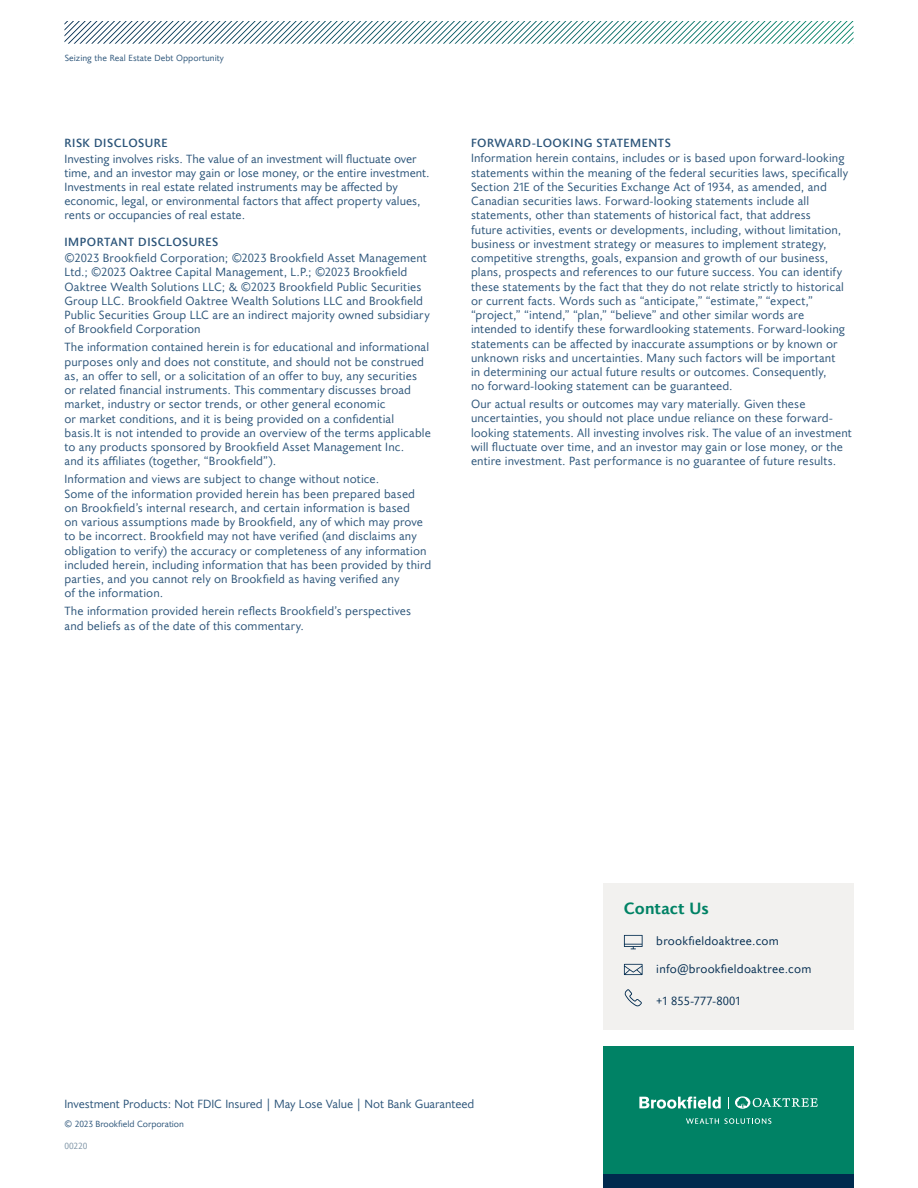
<style>
.page{position:relative;width:918px;height:1188px;background:#fff}
.page>*{position:absolute;margin:0;border:0;box-sizing:border-box;transform-origin:0 0}
.t1{font:700 16.5px "Joanna Sans Nova";color:#008265}
.t2{font:12px/14.2px "Joanna Sans Nova";letter-spacing:.005em;color:#2b5479}
.t3{font:12px "Joanna Sans Nova";letter-spacing:.02em;color:#002a4e}
.t4{font:500 12px "Joanna Sans Nova";letter-spacing:.04em;color:#2b5479}
.t5{font:9px "Joanna Sans Nova";color:#2b5479}
.t6{font:9px "Joanna Sans Nova";letter-spacing:-.01em;color:#7a91a3}
</style>
<div class="page">
<svg style="left:64px;top:21px;width:790px;height:23px"></svg>
<div style="left:603px;top:1173px;width:251px;height:15px;background:#002a4e"></div>
<div style="left:603px;top:1046px;width:251px;height:127px;background:#008265"></div>
<svg style="left:639px;top:1097px;width:82px;height:12px"></svg>
<svg style="left:735px;top:1096px;width:83px;height:13px"></svg>
<svg style="left:686px;top:1118px;width:85px;height:6px"></svg>
<div style="left:603px;top:884px;width:251px;height:146px;background:#f2f1ef"></div>
<svg style="left:624px;top:935px;width:19px;height:14px"></svg>
<svg style="left:624px;top:964px;width:19px;height:11px"></svg>
<svg style="left:624px;top:989px;width:18px;height:17px"></svg>
<p class="t5" style="left:65px;top:51px;width:161px">Seizing the Real Estate Debt Opportunity</p>
<p class="t4" style="left:64px;top:134px;width:105px">RISK DISCLOSURE</p>
<p class="t2" style="left:64px;top:151px;width:367px">Investing involves risks. The value of an investment will fluctuate over time, and an investor may gain or lose money, or the entire investment.<br>Investments in real estate related instruments may be affected by economic, legal, or environmental factors that affect property values, rents or occupancies of real estate.</p>
<p class="t4" style="left:64px;top:234px;width:155px">IMPORTANT DISCLOSURES</p>
<p class="t2" style="left:64px;top:250px;width:367px">©2023 Brookfield Corporation; ©2023 Brookfield Asset Management Ltd.; ©2023 Oaktree Capital Management, L.P.; ©2023 Brookfield Oaktree Wealth Solutions LLC; &amp; ©2023 Brookfield Public Securities Group LLC. Brookfield Oaktree Wealth Solutions LLC and Brookfield Public Securities Group LLC are an indirect majority owned subsidiary of Brookfield Corporation</p>
<p class="t2" style="left:64px;top:340px;width:368px">The information contained herein is for educational and informational purposes only and does not constitute, and should not be construed as, an offer to sell, or a solicitation of an offer to buy, any securities or related financial instruments. This commentary discusses broad market, industry or sector trends, or other general economic<br>or market conditions, and it is being provided on a confidential basis.It is not intended to provide an overview of the terms applicable to any products sponsored by Brookfield Asset Management Inc.<br>and its affiliates (together, “Brookfield”).</p>
<p class="t2" style="left:64px;top:472px;width:368px">Information and views are subject to change without notice.<br>Some of the information provided herein has been prepared based on Brookfield’s internal research, and certain information is based<br>on various assumptions made by Brookfield, any of which may prove to be incorrect. Brookfield may not have verified (and disclaims any obligation to verify) the accuracy or completeness of any information included herein, including information that has been provided by third parties, and you cannot rely on Brookfield as having verified any<br>of the information.</p>
<p class="t2" style="left:64px;top:604px;width:348px">The information provided herein reflects Brookfield’s perspectives and beliefs as of the date of this commentary.</p>
<p class="t4" style="left:471px;top:134px;width:201px">FORWARD-LOOKING STATEMENTS</p>
<p class="t2" style="left:471px;top:151px;width:379px">Information herein contains, includes or is based upon forward-looking statements within the meaning of the federal securities laws, specifically Section 21E of the Securities Exchange Act of 1934, as amended, and Canadian securities laws. Forward-looking statements include all statements, other than statements of historical fact, that address<br>future activities, events or developments, including, without limitation, business or investment strategy or measures to implement strategy, competitive strengths, goals, expansion and growth of our business, plans, prospects and references to our future success. You can identify these statements by the fact that they do not relate strictly to historical or current facts. Words such as “anticipate,” “estimate,” “expect,” “project,” “intend,” “plan,” “believe” and other similar words are intended to identify these forwardlooking statements. Forward-looking statements can be affected by inaccurate assumptions or by known or unknown risks and uncertainties. Many such factors will be important<br>in determining our actual future results or outcomes. Consequently,<br>no forward-looking statement can be guaranteed.</p>
<p class="t2" style="left:471px;top:396px;width:383px">Our actual results or outcomes may vary materially. Given these uncertainties, you should not place undue reliance on these forward&shy;looking statements. All investing involves risk. The value of an investment will fluctuate over time, and an investor may gain or lose money, or the entire investment. Past performance is no guarantee of future results.</p>
<h1 class="t1" style="left:624px;top:896px;width:86px">Contact Us</h1>
<p class="t3" style="left:656px;top:932px;width:124px">brookfieldoaktree.com</p>
<p class="t3" style="left:656px;top:960px;width:157px">info@brookfieldoaktree.com</p>
<p class="t3" style="left:656px;top:992px;width:85px">+1 855-777-8001</p>
<p class="t2" style="left:64px;top:1096px;width:411px">Investment Products: Not FDIC Insured | May Lose Value | Not Bank Guaranteed</p>
<p class="t5" style="left:64px;top:1117px;width:121px">© 2023 Brookfield Corporation</p>
<p class="t6" style="left:64px;top:1139px;width:24px">00220</p>
</div>
